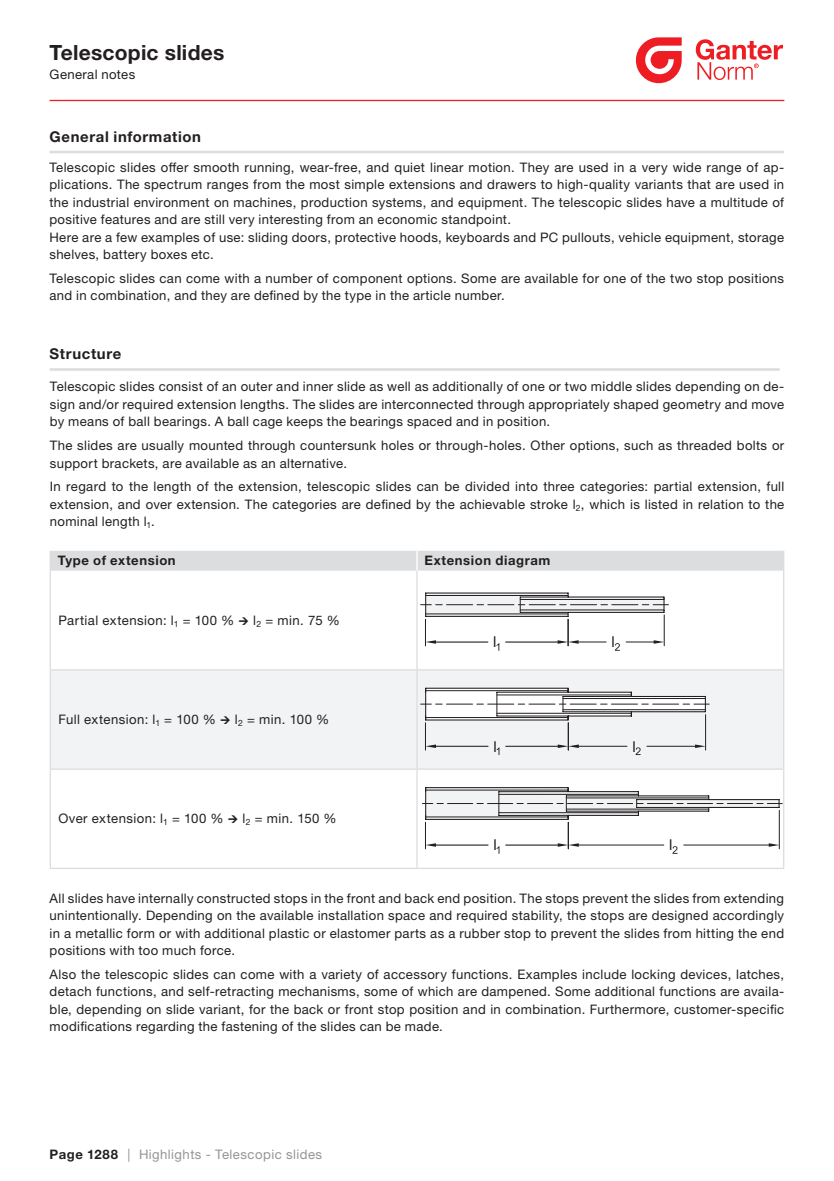
<style>
.page{position:relative;width:834px;height:1181px;background:#fff}
.page>*{position:absolute;margin:0;border:0;box-sizing:border-box;transform-origin:0 0}
.t1{font:700 21px "Helvetica Neue LTW1 G";letter-spacing:.01em;color:#231f20}
.t2{font:700 14.88px "Helvetica Neue LTW1 G";letter-spacing:.04em;color:#231f20}
.t3{font:14.88px "Arial Unicode MS";color:#231f20}
.t4{font:13.12px/17.5px "Helvetica Neue LTW1 G";letter-spacing:.025em;color:#231f20;text-align:justify}
.t5{font:13.12px "Helvetica Neue LTW1 G";letter-spacing:.035em;color:#939598}
.t6{font:700 13.12px "Helvetica Neue LTW1 G";letter-spacing:.045em;color:#231f20}
.s1{font-weight:700;color:#231f20}
</style>
<div class="page">
<hr style="left:50px;top:100px;width:734px;height:1px;background:#ee1d23">
<svg style="left:635px;top:37px;width:46px;height:46px"></svg>
<svg style="left:695px;top:39px;width:87px;height:41px"></svg>
<hr style="left:50px;top:368px;width:729px;height:3px;background:#dcdddf">
<hr style="left:50px;top:151px;width:734px;height:2px;background:#dcdddf">
<div style="left:51px;top:670px;width:731px;height:98px;background:#f2f3f4"></div>
<hr style="left:50px;top:570px;width:1px;height:99px;background:#dcdddf">
<hr style="left:416px;top:570px;width:1px;height:99px;background:#dcdddf">
<hr style="left:782px;top:570px;width:2px;height:99px;background:#dcdddf">
<hr style="left:50px;top:669px;width:367px;height:1px;background:#dcdddf">
<hr style="left:50px;top:670px;width:1px;height:98px;background:#dcdddf">
<hr style="left:417px;top:669px;width:367px;height:1px;background:#dcdddf">
<hr style="left:416px;top:670px;width:1px;height:98px;background:#dcdddf">
<hr style="left:782px;top:670px;width:2px;height:98px;background:#dcdddf">
<hr style="left:50px;top:768px;width:367px;height:2px;background:#dcdddf">
<hr style="left:50px;top:770px;width:1px;height:97px;background:#dcdddf">
<hr style="left:417px;top:768px;width:367px;height:2px;background:#dcdddf">
<hr style="left:416px;top:770px;width:1px;height:97px;background:#dcdddf">
<hr style="left:782px;top:770px;width:2px;height:97px;background:#dcdddf">
<hr style="left:50px;top:867px;width:367px;height:2px;background:#dcdddf">
<hr style="left:417px;top:867px;width:367px;height:2px;background:#dcdddf">
<div style="left:50px;top:551px;width:734px;height:19px;background:#dcdddf"></div>
<hr style="left:425px;top:592px;width:143px;height:1px;background:#231f20">
<svg style="left:420px;top:593px;width:248px;height:58px"></svg>
<hr style="left:425px;top:687px;width:143px;height:2px;background:#231f20">
<svg style="left:420px;top:688px;width:289px;height:67px"></svg>
<svg style="left:422px;top:787px;width:360px;height:67px"></svg>
<h1 class="t1" style="left:50px;top:39px;width:176px">Telescopic slides</h1>
<p class="t4" style="left:50px;top:66px;width:87px">General notes</p>
<p class="t2" style="left:50px;top:127px;width:153px">General information</p>
<p class="t4" style="left:49px;top:158px;width:736px;text-align:left">Telescopic slides offer smooth running, wear-free, and quiet linear motion. They are used in a very wide range of ap&shy;plications. The spectrum ranges from the most simple extensions and drawers to high-quality variants that are used in the industrial environment on machines, production systems, and equipment. The telescopic slides have a multitude of positive features and are still very interesting from an economic standpoint.<br>Here are a few examples of use: sliding doors, protective hoods, keyboards and PC pullouts, vehicle equipment, storage shelves, battery boxes etc.</p>
<p class="t4" style="left:49px;top:269px;width:736px">Telescopic slides can come with a number of component options. Some are available for one of the two stop positions and in combination, and they are defined by the type in the article number.</p>
<p class="t2" style="left:50px;top:345px;width:73px">Structure</p>
<p class="t4" style="left:50px;top:378px;width:735px">Telescopic slides consist of an outer and inner slide as well as additionally of one or two middle slides depending on de&shy;sign and/or required extension lengths. The slides are interconnected through appropriately shaped geometry and move by means of ball bearings. A ball cage keeps the bearings spaced and in position.</p>
<p class="t4" style="left:50px;top:437px;width:735px">The slides are usually mounted through countersunk holes or through-holes. Other options, such as threaded bolts or support brackets, are available as an alternative.</p>
<p class="t4" style="left:50px;top:478px;width:736px">In regard to the length of the extension, telescopic slides can be divided into three categories: partial extension, full extension, and over extension. The categories are defined by the achievable stroke l<sub>2</sub>, which is listed in relation to the nominal length l<sub>1</sub>.</p>
<p class="t6" style="left:58px;top:552px;width:119px">Type of extension</p>
<p class="t6" style="left:424px;top:552px;width:127px">Extension diagram</p>
<p class="t4" style="left:58px;top:611px;width:283px">Partial extension: l<sub>1</sub> = 100 % → l<sub>2</sub> = min. 75 %</p>
<p class="t4" style="left:58px;top:710px;width:272px">Full extension: l<sub>1</sub> = 100 % → l<sub>2</sub> = min. 100 %</p>
<p class="t4" style="left:58px;top:810px;width:280px">Over extension: l<sub>1</sub> = 100 % → l<sub>2</sub> = min. 150 %</p>
<p class="t3" style="left:493px;top:631px;width:5px">l</p>
<p class="t3" style="left:611px;top:631px;width:5px">l</p>
<p class="t3" style="left:493px;top:735px;width:5px">l</p>
<p class="t3" style="left:632px;top:735px;width:5px">l</p>
<p class="t3" style="left:493px;top:834px;width:5px">l</p>
<p class="t3" style="left:669px;top:834px;width:5px">l</p>
<p class="t4" style="left:50px;top:889px;width:735px">All slides have internally constructed stops in the front and back end position. The stops prevent the slides from extending unintentionally. Depending on the available installation space and required stability, the stops are designed accordingly in a metallic form or with additional plastic or elastomer parts as a rubber stop to prevent the slides from hitting the end positions with too much force.</p>
<p class="t4" style="left:50px;top:965px;width:736px">Also the telescopic slides can come with a variety of accessory functions. Examples include locking devices, latches, detach functions, and self-retracting mechanisms, some of which are dampened. Some additional functions are availa&shy;ble, depending on slide variant, for the back or front stop position and in combination. Furthermore, customer-specific modifications regarding the fastening of the slides can be made.</p>
<p class="t5" style="left:50px;top:1146px;width:274px"><span class="s1">Page 1288</span> | Highlights - Telescopic slides</p>
</div>
